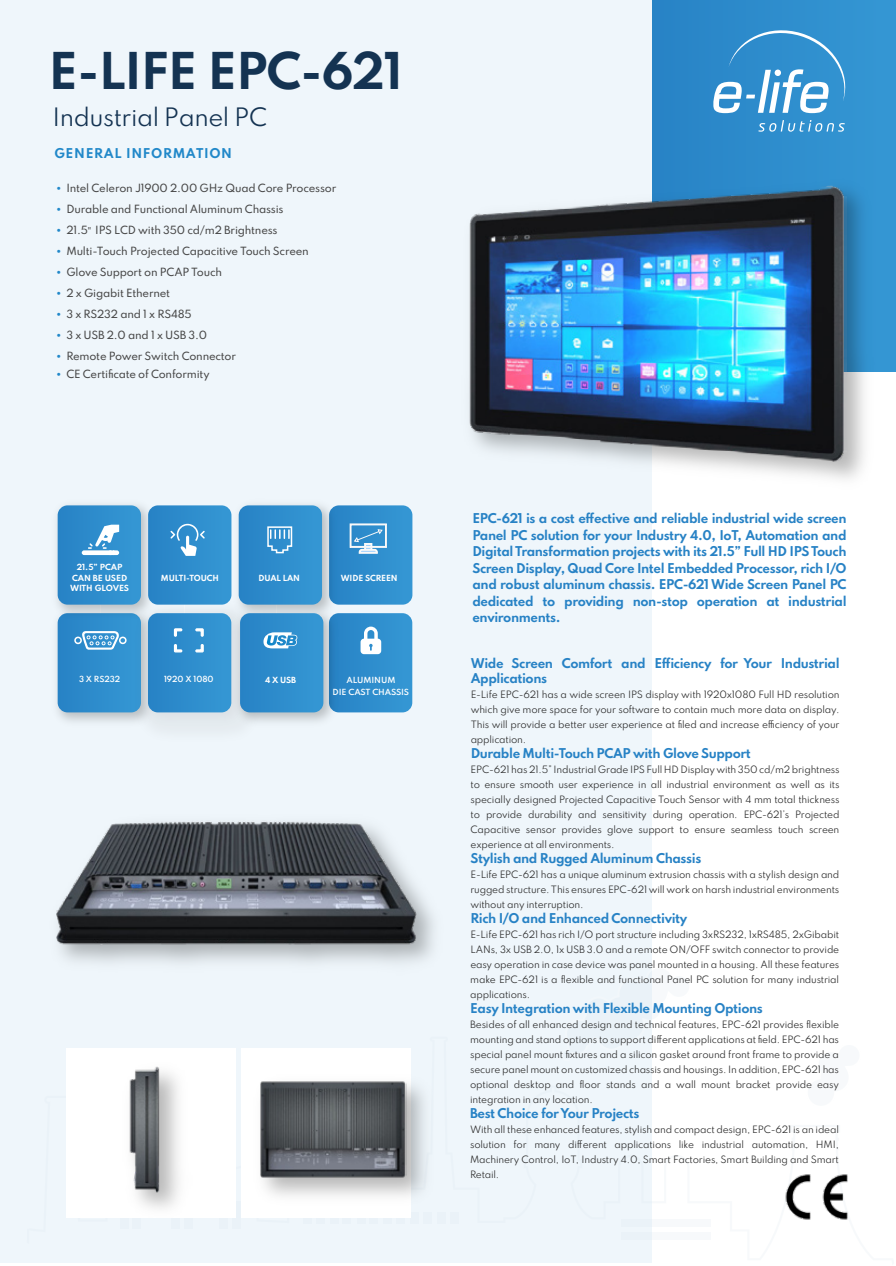
<style>
.page{position:relative;width:896px;height:1266px;background:#fff}
.page>*{position:absolute;margin:0;border:0;box-sizing:border-box;transform-origin:0 0}
.t1{font:700 45px "Spartan";letter-spacing:-.025em;color:#143352}
.t2{font:22.5px "Spartan";letter-spacing:-.025em;color:#143352}
.t3{font:700 12px/16.5px "Spartan";letter-spacing:-.035em;color:#2782c5}
.t4{font:700 12px "Spartan";letter-spacing:.055em;color:#2188c9}
.t5{font:500 10.05px "Spartan";letter-spacing:-.02em;color:#474747}
.t6{font:9px/15px "Spartan";letter-spacing:-.02em;color:#2b2b2b;text-align:justify}
.t7{font:700 7.5px/10.5px "Spartan";letter-spacing:-.01em;color:#fff;text-align:center}
.t8{font:600 7.5px/12px "Spartan";letter-spacing:-.01em;color:#fff;text-align:center}
.s1{font-family:"Century Gothic";font-weight:400;color:#2188c9}
.s2{font-family:"Myriad Pro";font-weight:400}
</style>
<div class="page">
<div style="left:645px;top:0;width:251px;height:372px;background:#2f8ecd"></div>
<div style="left:0;top:0;width:652px;height:1263px;background:#eff6fb"></div>
<svg style="left:758px;top:120px;width:87px;height:12px"></svg>
<svg style="left:713px;top:30px;width:133px;height:83px"></svg>
<svg style="left:242px;top:1048px;width:169px;height:169px;fill:#fff"></svg>
<div style="left:66px;top:1048px;width:170px;height:169px;background:#fff"></div>
<img style="left:56px;top:622px;width:74px;height:100px">
<svg style="left:340px;top:505px;width:72px;height:100px;background:#3c95d0"></svg>
<img style="left:56px;top:504px;width:92px;height:118px">
<img style="left:231px;top:504px;width:109px;height:100px">
<img style="left:130px;top:596px;width:109px;height:126px">
<img style="left:139px;top:604px;width:92px;height:124px">
<img style="left:231px;top:604px;width:109px;height:123px">
<img style="left:118px;top:1076px;width:88px;height:142px">
<img style="left:118px;top:1066px;width:54px;height:131px">
<img style="left:260px;top:1079px;width:147px;height:101px">
<img style="left:469px;top:184px;width:378px;height:280px">
<svg style="left:148px;top:505px;width:83px;height:100px;background:#3892ce"></svg>
<svg style="left:239px;top:505px;width:83px;height:100px;background:#3691ce"></svg>
<svg style="left:58px;top:505px;width:83px;height:100px;background:#3c94cf"></svg>
<svg style="left:58px;top:613px;width:83px;height:99px;background:#3892ce"></svg>
<img style="left:54px;top:819px;width:379px;height:134px">
<svg style="left:329px;top:613px;width:83px;height:99px;background:#3992ce"></svg>
<svg style="left:148px;top:613px;width:83px;height:99px;background:#3490cd"></svg>
<svg style="left:240px;top:613px;width:83px;height:99px;background:#3691ce"></svg>
<img style="left:785px;top:1174px;width:64px;height:46px">
<h1 class="t1" style="left:49px;top:38px;width:356px">E-LIFE EPC-621</h1>
<h2 class="t2" style="left:53px;top:100px;width:216px">Industrial Panel PC</h2>
<h3 class="t4" style="left:54px;top:145px;width:179px">GENERAL INFORMATION</h3>
<p class="t5" style="left:56px;top:181px;width:282px"><span class="s1">•</span> Intel Celeron J1900 2.00 GHz Quad Core Processor</p>
<p class="t5" style="left:56px;top:202px;width:229px"><span class="s1">•</span> Durable and Functional Aluminum Chassis</p>
<p class="t5" style="left:56px;top:223px;width:223px"><span class="s1">•</span> 21.5<span class="s2">"</span> IPS LCD with 350 cd/m2 Brightness</p>
<p class="t5" style="left:56px;top:244px;width:255px"><span class="s1">•</span> Multi-Touch Projected Capacitive Touch Screen</p>
<p class="t5" style="left:56px;top:265px;width:168px"><span class="s1">•</span> Glove Support on PCAP Touch</p>
<p class="t5" style="left:56px;top:286px;width:116px"><span class="s1">•</span> 2 x Gigabit Ethernet</p>
<p class="t5" style="left:56px;top:307px;width:138px"><span class="s1">•</span> 3 x RS232 and 1 x RS485</p>
<p class="t5" style="left:56px;top:328px;width:153px"><span class="s1">•</span> 3 x USB 2.0 and 1 x USB 3.0</p>
<p class="t5" style="left:56px;top:349px;width:182px"><span class="s1">•</span> Remote Power Switch Connector</p>
<p class="t5" style="left:56px;top:367px;width:155px"><span class="s1">•</span> CE Certificate of Conformity</p>
<p class="t7" style="left:70px;top:562px;width:61px">21.5” PCAP<br>CAN BE USED<br>WITH GLOVES</p>
<p class="t7" style="left:161px;top:572px;width:60px">MULTI-TOUCH</p>
<p class="t7" style="left:259px;top:572px;width:43px">DUAL LAN</p>
<p class="t8" style="left:79px;top:673px;width:43px">3 X RS232</p>
<p class="t8" style="left:164px;top:673px;width:51px">1920 X 1080</p>
<p class="t7" style="left:265px;top:674px;width:33px">4 X USB</p>
<p class="t7" style="left:341px;top:572px;width:59px">WIDE SCREEN</p>
<p class="t8" style="left:333px;top:673px;width:78px">ALUMINUM<br>DIE CAST CHASSIS</p>
<p class="t3" style="left:472px;top:510px;width:376px;text-align:justify">EPC-621 is a cost effective and reliable industrial wide screen Panel PC solution for your Industry 4.0, IoT, Automation and Digital Transformation projects with its 21.5” Full HD IPS Touch Screen Display, Quad Core Intel Embedded Processor, rich I/O and robust aluminum chassis. EPC-621 Wide Screen Panel PC dedicated to providing non-stop operation at industrial environments.</p>
<h3 class="t3" style="left:471px;top:655px;width:370px;line-height:15px">Wide Screen Comfort and Efficiency for Your Industrial<br>Applications</h3>
<p class="t6" style="left:471px;top:686px;width:370px">E-Life EPC-621 has a wide screen IPS display with 1920x1080 Full HD resolution which give more space for your software to contain much more data on display.<br>This will provide a better user experience at filed and increase efficiency of your application.</p>
<h3 class="t3" style="left:471px;top:744px;width:282px">Durable Multi-Touch PCAP with Glove Support</h3>
<p class="t6" style="left:470px;top:761px;width:370px">EPC-621 has 21.5” Industrial Grade IPS Full HD Display with 350 cd/m2 brightness to ensure smooth user experience in all industrial environment as well as its specially designed Projected Capacitive Touch Sensor with 4 mm total thickness to provide durability and sensitivity during operation. EPC-621’s Projected Capacitive sensor provides glove support to ensure seamless touch screen experience at all environments.</p>
<h3 class="t3" style="left:470px;top:849px;width:232px">Stylish and Rugged Aluminum Chassis</h3>
<p class="t6" style="left:470px;top:866px;width:370px">E-Life EPC-621 has a unique aluminum extrusion chassis with a stylish design and rugged structure. This ensures EPC-621 will work on harsh industrial environments without any interruption.</p>
<h3 class="t3" style="left:470px;top:909px;width:218px">Rich I/O and Enhanced Connectivity</h3>
<p class="t6" style="left:470px;top:926px;width:370px">E-Life EPC-621 has rich I/O port structure including 3xRS232, 1xRS485, 2xGibabit LANs, 3x USB 2.0, 1x USB 3.0 and a remote ON/OFF switch connector to provide easy operation in case device was panel mounted in a housing. All these features make EPC-621 is a flexible and functional Panel PC solution for many industrial applications.</p>
<h3 class="t3" style="left:470px;top:999px;width:294px">Easy Integration with Flexible Mounting Options</h3>
<p class="t6" style="left:470px;top:1016px;width:370px">Besides of all enhanced design and technical features, EPC-621 provides flexible mounting and stand options to support different applications at field. EPC-621 has special panel mount fixtures and a silicon gasket around front frame to provide a secure panel mount on customized chassis and housings. In addition, EPC-621 has optional desktop and floor stands and a wall mount bracket provide easy integration in any location.</p>
<h3 class="t3" style="left:470px;top:1104px;width:171px">Best Choice for Your Projects</h3>
<p class="t6" style="left:470px;top:1121px;width:370px">With all these enhanced features, stylish and compact design, EPC-621 is an ideal solution for many different applications like industrial automation, HMI, Machinery Control, IoT, Industry 4.0, Smart Factories, Smart Building and Smart Retail.</p>
</div>
